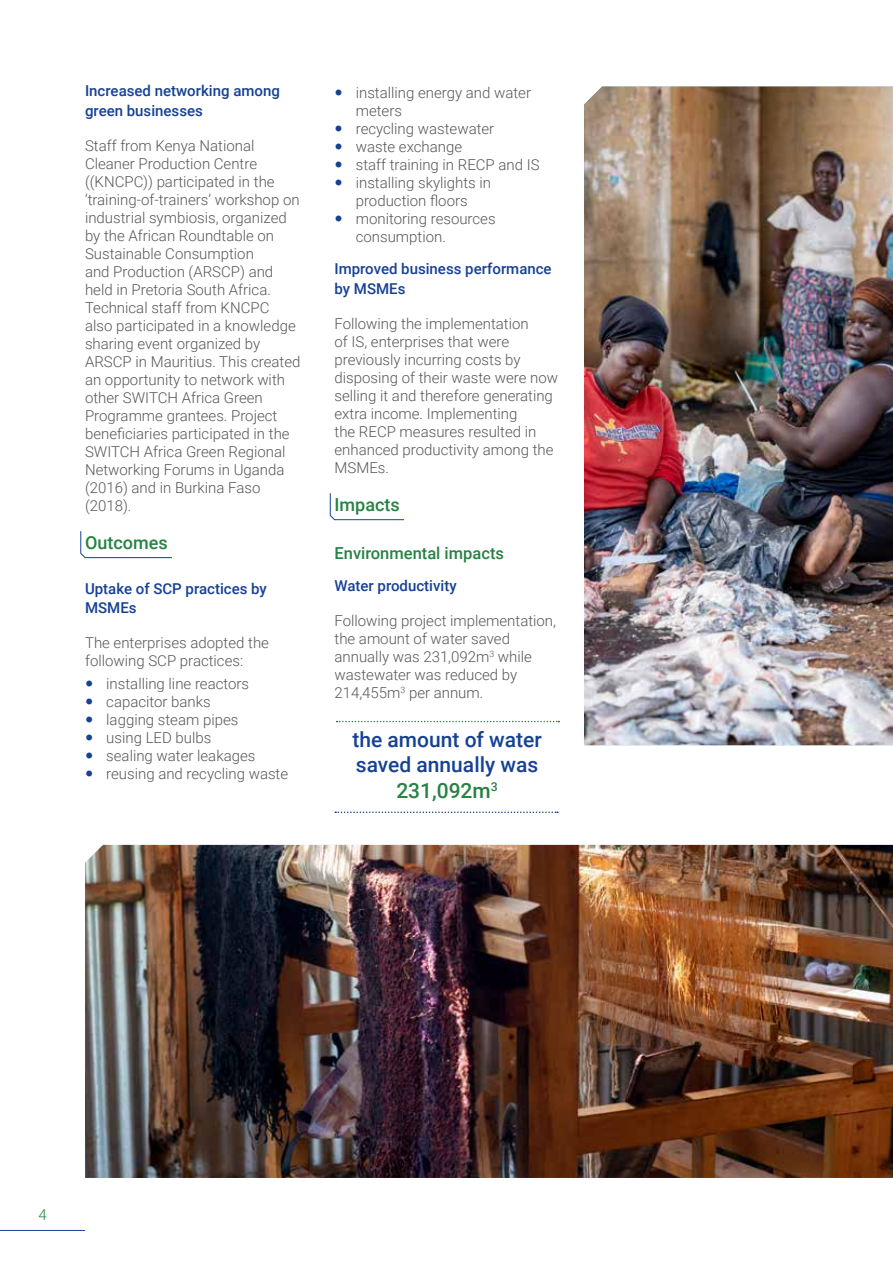
<style>
.page{position:relative;width:893px;height:1263px;background:#fff}
.page>*{position:absolute;margin:0;border:0;box-sizing:border-box;transform-origin:0 0}
.t1{font:500 21px/25.2px "Roboto";color:#164194;text-align:center}
.t2{font:500 18px "Roboto";color:#278243}
.t3{font:500 16.5px "Roboto";color:#278243}
.t4{font:300 15px/18px "Roboto";color:#575756}
.t5{font:500 15px/19.5px "Roboto";color:#164194}
.t6{font:300 15px "Roboto";color:#278243}
.s1{color:#278243}
</style>
<div class="page">
<hr style="left:0;top:1230px;width:85px;height:1px;background:#164194">
<svg style="left:80px;top:531px;width:92px;height:27px"></svg>
<svg style="left:329px;top:493px;width:76px;height:27px"></svg>
<img style="left:584px;top:86px;width:309px;height:659px">
<img style="left:85px;top:845px;width:808px;height:333px">
<svg style="left:337px;top:721px;width:222px;height:1px"></svg>
<svg style="left:335px;top:811px;width:223px;height:2px"></svg>
<p class="t5" style="left:85px;top:81px;width:196px">Increased networking among green businesses</p>
<p class="t4" style="left:85px;top:136px;width:217px">Staff from Kenya National<br>Cleaner Production Centre ((KNCPC)) participated in the ‘training-of-trainers’ workshop on industrial symbiosis, organized by the African Roundtable on<br>Sustainable Consumption<br>and Production (ARSCP) and held in Pretoria South Africa.<br>Technical staff from KNCPC also participated in a knowledge sharing event organized by<br>ARSCP in Mauritius. This created an opportunity to network with other SWITCH Africa Green<br>Programme grantees. Project beneficiaries participated in the<br>SWITCH Africa Green Regional<br>Networking Forums in Uganda (2016) and in Burkina Faso (2018).</p>
<p class="t2" style="left:85px;top:530px;width:84px">Outcomes</p>
<p class="t5" style="left:85px;top:578px;width:183px">Uptake of SCP practices by<br>MSMEs</p>
<p class="t4" style="left:85px;top:633px;width:185px">The enterprises adopted the following SCP practices:</p>
<p class="t4" style="left:106px;top:674px;width:183px">installing line reactors capacitor banks<br>lagging steam pipes<br>using LED bulbs<br>sealing water leakages reusing and recycling waste</p>
<p class="t4" style="left:356px;top:83px;width:185px">installing energy and water meters<br>recycling wastewater<br>waste exchange<br>staff training in RECP and IS installing skylights in production floors monitoring resources consumption.</p>
<p class="t5" style="left:334px;top:259px;width:219px">Improved business performance by MSMEs</p>
<p class="t4" style="left:334px;top:314px;width:225px">Following the implementation<br>of IS, enterprises that were previously incurring costs by disposing of their waste were now selling it and therefore generating extra income. Implementing<br>the RECP measures resulted in enhanced productivity among the<br>MSMEs.</p>
<p class="t2" style="left:334px;top:492px;width:67px">Impacts</p>
<p class="t3" style="left:334px;top:541px;width:171px">Environmental impacts</p>
<p class="t5" style="left:334px;top:575px;width:124px">Water productivity</p>
<p class="t4" style="left:334px;top:611px;width:223px">Following project implementation, the amount of water saved annually was 231,092m<sup>3</sup> while wastewater was reduced by<br>214,455m<sup>3</sup> per annum.</p>
<h1 class="t1" style="left:352px;top:726px;width:191px">the amount of water saved annually was<br><span class="s1">231,092m</span><sup>3</sup></h1>
<p class="t6" style="left:38px;top:1204px;width:10px">4</p>
</div>
